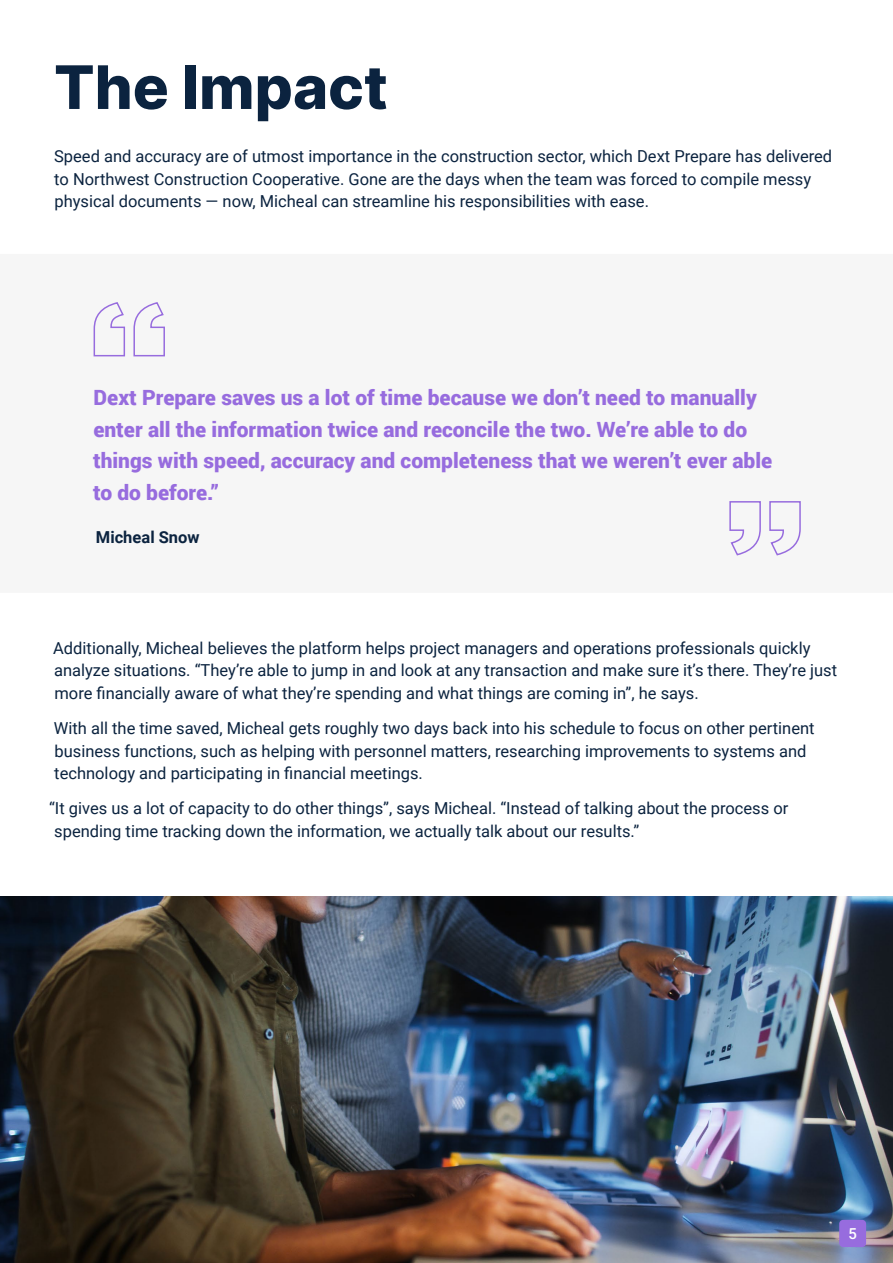
<style>
.page{position:relative;width:893px;height:1263px;background:#fff}
.page>*{position:absolute;margin:0;border:0;box-sizing:border-box;transform-origin:0 0}
.t1{font:800 60px "Inter";color:#0b233f}
.t2{font:900 21px/31.5px "Roboto";color:#976cde}
.t3{font:16.5px/22.5px "Roboto";color:#0b233f}
.t4{font:700 16.5px "Roboto";color:#0b233f}
</style>
<div class="page">
<svg style="left:93px;top:302px;width:72px;height:55px"></svg>
<svg style="left:729px;top:501px;width:72px;height:55px"></svg>
<img style="left:0;top:896px;width:893px;height:367px">
<div style="left:839px;top:1220px;width:27px;height:27px;background:#976cde;border-radius:4px"></div>
<h1 class="t1" style="left:54px;top:43px;width:335px">The Impact</h1>
<p class="t3" style="left:54px;top:145px;width:780px">Speed and accuracy are of utmost importance in the construction sector, which Dext Prepare has delivered to Northwest Construction Cooperative. Gone are the days when the team was forced to compile messy physical documents — now, Micheal can streamline his responsibilities with ease.</p>
<p class="t2" style="left:93px;top:381px;width:681px">Dext Prepare saves us a lot of time because we don’t need to manually enter all the information twice and reconcile the two. We’re able to do things with speed, accuracy and completeness that we weren’t ever able to do before.”</p>
<p class="t4" style="left:96px;top:525px;width:105px">Micheal Snow</p>
<p class="t3" style="left:53px;top:636px;width:785px">Additionally, Micheal believes the platform helps project managers and operations professionals quickly analyze situations. “They’re able to jump in and look at any transaction and make sure it’s there. They’re just more financially aware of what they’re spending and what things are coming in”, he says.</p>
<p class="t3" style="left:54px;top:716px;width:762px">With all the time saved, Micheal gets roughly two days back into his schedule to focus on other pertinent business functions, such as helping with personnel matters, researching improvements to systems and technology and participating in financial meetings.</p>
<p class="t3" style="left:54px;top:797px;width:736px;text-indent:-5px">“It gives us a lot of capacity to do other things”, says Micheal. “Instead of talking about the process or spending time tracking down the information, we actually talk about our results.”</p>
</div>
